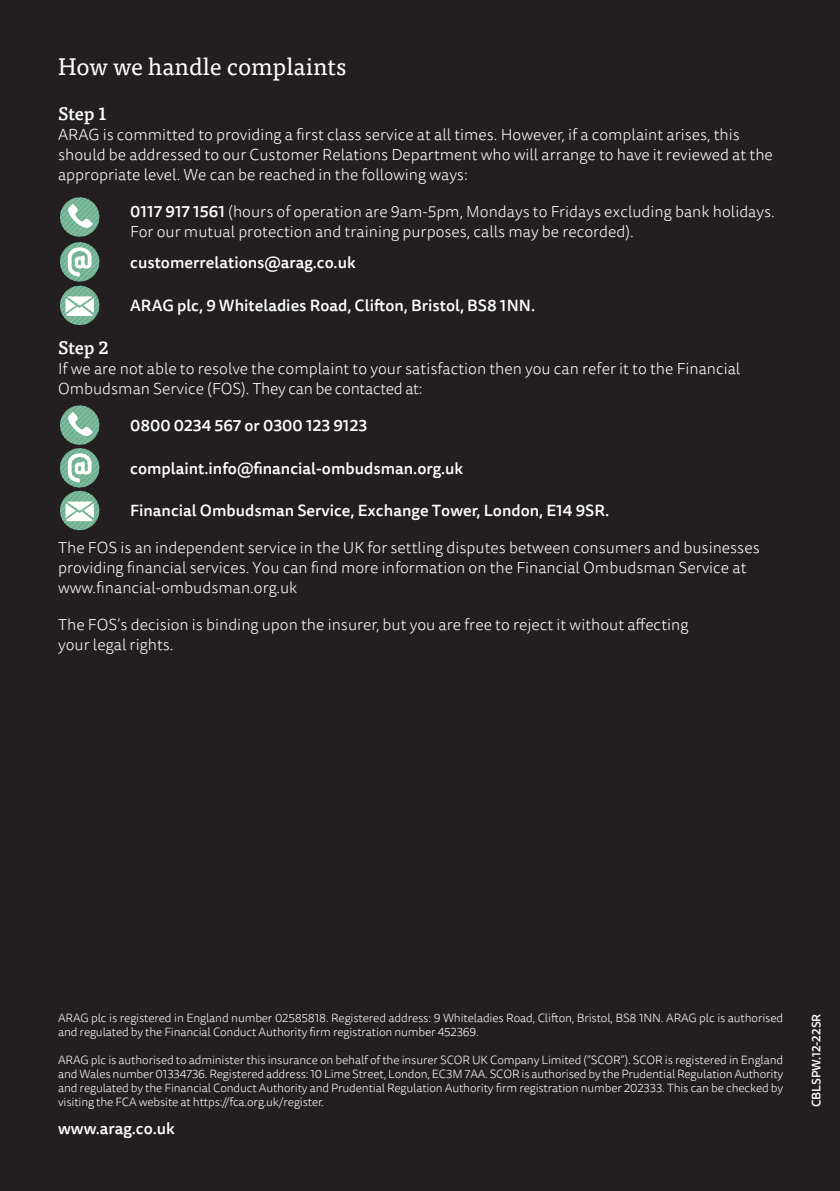
<style>
.page{position:relative;width:840px;height:1191px;background:#fff}
.page>*{position:absolute;margin:0;border:0;box-sizing:border-box;transform-origin:0 0}
.White_out_complaints{font:24px "Tisa OT";color:#fff}
.Step_1_2_etc{font:500 18px "Tisa OT";letter-spacing:-.005em;color:#fff}
.Complaints_body{font:300 16px/20px "Tisa Sans OT";color:#fff}
.complaints_phone__em{font:500 16px "Tisa Sans OT";color:#fff}
.complaints_phone__em-2{font:300 16px/20px "Tisa Sans OT";color:#fff}
.www_arag_co_uk{font:500 16px "Tisa Sans OT";color:#fff}
.t1{font:300 12px/14px "Tisa Sans OT";letter-spacing:-.015em;color:#fff}
.doc_Code{font:500 12px "Tisa Sans OT";color:#fff}
.s1{font-weight:500}
</style>
<div class="page">
<div style="left:0;top:0;width:839px;height:1191px;background:#231f20"></div>
<svg style="left:60px;top:197px;width:40px;height:128px"></svg>
<svg style="left:60px;top:405px;width:40px;height:126px"></svg>
<p class="White_out_complaints" style="left:58px;top:53px;width:289px">How we handle complaints</p>
<p class="Step_1_2_etc" style="left:58px;top:103px;width:50px">Step 1</p>
<p class="Complaints_body" style="left:58px;top:125px;width:716px">ARAG is committed to providing a first class service at all times. However, if a complaint arises, this should be addressed to our Customer Relations Department who will arrange to have it reviewed at the appropriate level. We can be reached in the following ways:</p>
<p class="complaints_phone__em-2" style="left:130px;top:202px;width:645px"><span class="s1">0117 917 1561</span> (hours of operation are 9am-5pm, Mondays to Fridays excluding bank holidays.<br>For our mutual protection and training purposes, calls may be recorded).</p>
<p class="complaints_phone__em" style="left:130px;top:252px;width:227px">customerrelations@arag.co.uk</p>
<p class="complaints_phone__em" style="left:130px;top:295px;width:406px">ARAG plc, 9 Whiteladies Road, Clifton, Bristol, BS8 1NN.</p>
<p class="Step_1_2_etc" style="left:58px;top:336px;width:52px">Step 2</p>
<p class="Complaints_body" style="left:58px;top:359px;width:683px">If we are not able to resolve the complaint to your satisfaction then you can refer it to the Financial<br>Ombudsman Service (FOS). They can be contacted at:</p>
<p class="complaints_phone__em" style="left:130px;top:415px;width:238px">0800 0234 567 or 0300 123 9123</p>
<p class="complaints_phone__em" style="left:130px;top:458px;width:334px">complaint.info@financial-ombudsman.org.uk</p>
<p class="complaints_phone__em" style="left:130px;top:500px;width:480px">Financial Ombudsman Service, Exchange Tower, London, E14 9SR.</p>
<p class="Complaints_body" style="left:58px;top:538px;width:702px">The FOS is an independent service in the UK for settling disputes between consumers and businesses providing financial services. You can find more information on the Financial Ombudsman Service at www.financial-ombudsman.org.uk</p>
<p class="Complaints_body" style="left:58px;top:615px;width:631px">The FOS’s decision is binding upon the insurer, but you are free to reject it without affecting your legal rights.</p>
<p class="t1" style="left:58px;top:1012px;width:726px">ARAG plc is registered in England number 02585818. Registered address: 9 Whiteladies Road, Clifton, Bristol, BS8 1NN. ARAG plc is authorised and regulated by the Financial Conduct Authority firm registration number 452369.</p>
<p class="t1" style="left:58px;top:1054px;width:726px;text-align:justify">ARAG plc is authorised to administer this insurance on behalf of the insurer SCOR UK Company Limited (“SCOR”). SCOR is registered in England and Wales number 01334736. Registered address: 10 Lime Street, London, EC3M 7AA. SCOR is authorised by the Prudential Regulation Authority and regulated by the Financial Conduct Authority and Prudential Regulation Authority firm registration number 202333. This can be checked by visiting the FCA website at https://fca.org.uk/register.</p>
<p class="www_arag_co_uk" style="left:58px;top:1119px;width:118px">www.arag.co.uk</p>
<p class="doc_Code" style="left:808px;top:1107px;width:95px;rotate:-90deg">CBLSPW.12-22SR</p>
</div>
